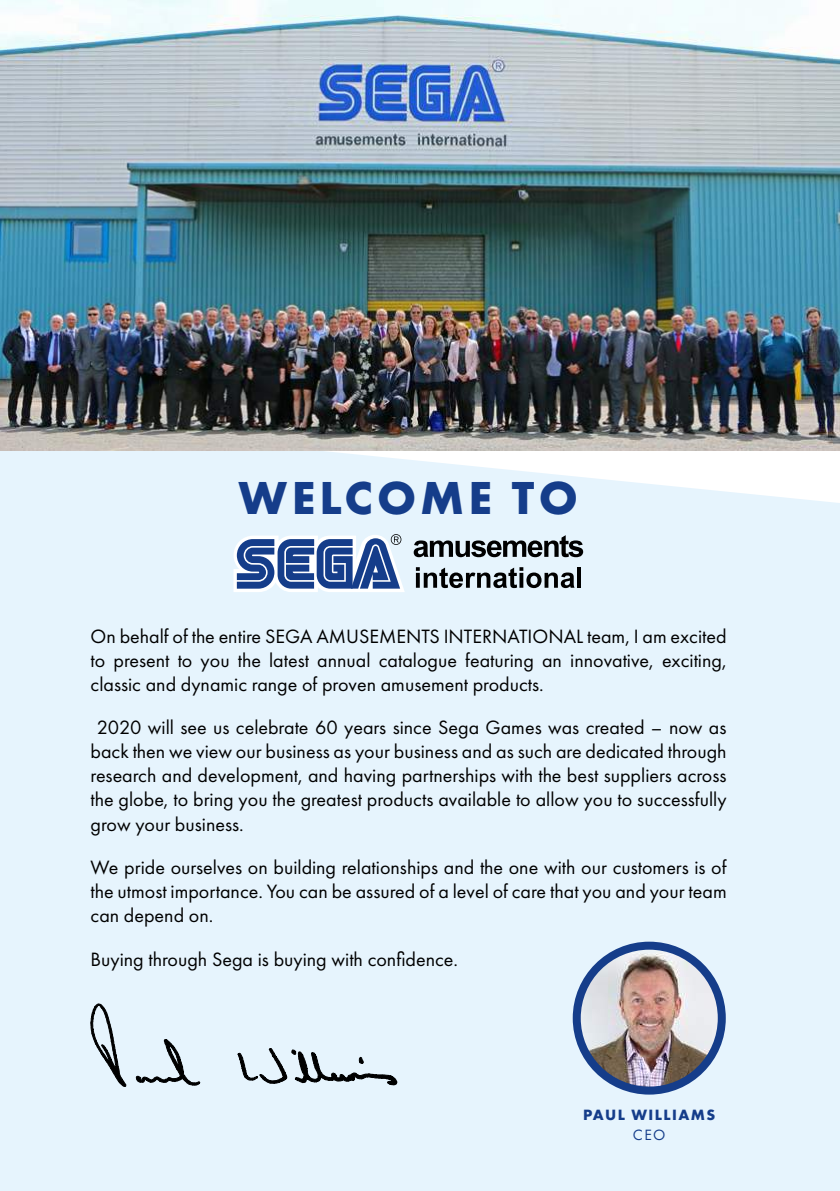
<style>
.page{position:relative;width:840px;height:1191px;background:#fff}
.page>*{position:absolute;margin:0;border:0;box-sizing:border-box;transform-origin:0 0}
.t1{font:700 48px "Futura PT";letter-spacing:.09em;color:#153d8a}
.t2{font:20px/24px "Futura PT";color:#000;text-align:justify}
.t3{font:700 15.4px "Futura PT";letter-spacing:.09em;color:#153d8a}
.t4{font:15.4px "Futura PT";color:#153d8a}
</style>
<div class="page">
<div style="left:0;top:451px;width:839px;height:740px;background:#e6f4fd"></div>
<svg style="left:233px;top:534px;width:171px;height:58px"></svg>
<svg style="left:413px;top:535px;width:170px;height:22px;background:#81898e"></svg>
<svg style="left:415px;top:567px;width:159px;height:21px;background:#899297"></svg>
<hr style="left:577px;top:567px;width:4px;height:21px;background:#000">
<img style="left:576px;top:945px;width:145px;height:145px;border-radius:72px">
<div style="left:572px;top:941px;width:153px;height:153px;border:8px solid #153d8a;border-radius:50%"></div>
<svg style="left:88px;top:1000px;width:40px;height:90px;background:#becad1"></svg>
<svg style="left:135px;top:1038px;width:66px;height:50px;background:#c0ccd4"></svg>
<svg style="left:236px;top:1045px;width:161px;height:42px;background:#bcc8cf"></svg>
<img style="left:0;top:0;width:839px;height:451px">
<h1 class="t1" style="left:238px;top:467px;width:340px">WELCOME TO</h1>
<p class="t2" style="left:90px;top:624px;width:637px">On behalf of the entire SEGA AMUSEMENTS INTERNATIONAL team, I am excited to present to you the latest annual catalogue featuring an innovative, exciting, classic and dynamic range of proven amusement products.</p>
<p class="t2" style="left:90px;top:715px;width:637px;text-indent:6px">2020 will see us celebrate 60 years since Sega Games was created – now as back then we view our business as your business and as such are dedicated through research and development, and having partnerships with the best suppliers across the globe, to bring you the greatest products available to allow you to successfully grow your business.</p>
<p class="t2" style="left:90px;top:855px;width:637px">We pride ourselves on building relationships and the one with our customers is of the utmost importance. You can be assured of a level of care that you and your team can depend on.</p>
<p class="t2" style="left:90px;top:947px;width:369px">Buying through Sega is buying with confidence.</p>
<p class="t3" style="left:583px;top:1104px;width:133px">PAUL WILLIAMS</p>
<p class="t4" style="left:632px;top:1126px;width:34px">CEO</p>
</div>
